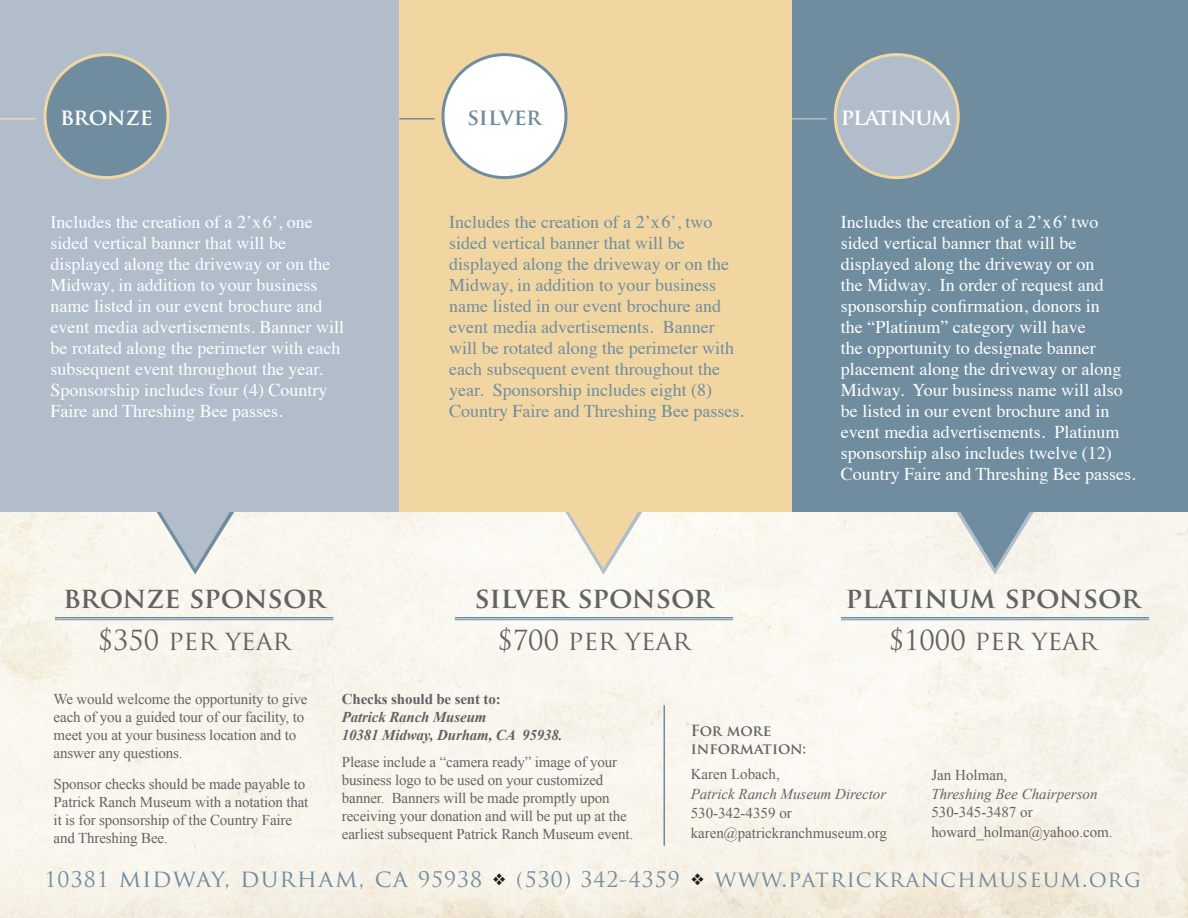
<style>
.page{position:relative;width:1188px;height:918px;background:#fff}
.page>*{position:absolute;margin:0;border:0;box-sizing:border-box;transform-origin:0 0}
.t1{font:700 28.5px "Trajan Pro";color:#636366}
.t2{font:700 28.5px "Trajan Pro";letter-spacing:-.02em;color:#636366}
.t3{font:27px "Trajan Pro";color:#636366}
.t4{font:22.5px "Trajan Pro";letter-spacing:.05em;color:#708d9f}
.t5{font:700 22.5px "Trajan Pro";letter-spacing:-.045em;color:#fff}
.t6{font:700 22.5px "Trajan Pro";letter-spacing:-.02em;color:#708d9f}
.t7{font:18px/21px "Times";color:#fff}
.t8{font:18px/21px "Times";color:#708d9f}
.t9{font:15px/18px "Times New Roman";letter-spacing:-.01em;color:#636366}
.t10{font:italic 15px "Times New Roman";color:#636366}
.t11{font:italic 700 15px/18px "Times New Roman";letter-spacing:-.01em;color:#636366}
.t12{font:700 15px "Times New Roman";letter-spacing:-.01em;color:#636366}
.t13{font:700 15px/18px "Trajan Pro";color:#636366}
.s1{font-size:21px}
.s2{font-size:24px}
.s3{color:#231f20}
</style>
<div class="page">
<img style="left:0;top:511px;width:1188px;height:407px">
<hr style="left:55px;top:617px;width:278px;height:1px;background:#708d9f">
<hr style="left:55px;top:619px;width:278px;height:1px;background:#708d9f">
<hr style="left:455px;top:617px;width:278px;height:1px;background:#708d9f">
<hr style="left:455px;top:619px;width:278px;height:1px;background:#708d9f">
<hr style="left:841px;top:617px;width:308px;height:1px;background:#708d9f">
<hr style="left:841px;top:619px;width:308px;height:1px;background:#708d9f">
<div style="left:0;top:0;width:400px;height:511px;background:#b1bdcb"></div>
<div style="left:400px;top:0;width:394px;height:511px;background:#f1d6a1"></div>
<div style="left:792px;top:0;width:396px;height:511px;background:#708d9f"></div>
<svg style="left:156px;top:511px;width:79px;height:64px"></svg>
<svg style="left:564px;top:511px;width:80px;height:64px"></svg>
<svg style="left:956px;top:511px;width:79px;height:64px;background:#b9c4c8"></svg>
<hr style="left:0;top:118px;width:37px;height:2px;background:#f1d6a1">
<hr style="left:399px;top:118px;width:36px;height:2px;background:#708d9f">
<hr style="left:792px;top:118px;width:35px;height:2px;background:#b1bdcb">
<div style="left:45px;top:55px;width:123px;height:123px;background:#708d9f;border-radius:50%"></div>
<div style="left:44px;top:53px;width:126px;height:126px;border:3px solid #f1d6a1;border-radius:50%"></div>
<div style="left:443px;top:55px;width:123px;height:123px;background:#fff;border-radius:50%"></div>
<div style="left:442px;top:53px;width:125px;height:126px;border:3px solid #708d9f;border-radius:50%"></div>
<div style="left:835px;top:55px;width:123px;height:123px;background:#b1bdcb;border-radius:50%"></div>
<div style="left:834px;top:53px;width:126px;height:126px;border:3px solid #f1d6a1;border-radius:50%"></div>
<hr style="left:664px;top:705px;width:1px;height:141px;background:#708d9f">
<p class="t5" style="left:60px;top:102px;width:94px">bronze</p>
<p class="t6" style="left:467px;top:102px;width:76px">silver</p>
<p class="t5" style="left:841px;top:102px;width:113px">platinum</p>
<p class="t7" style="left:51px;top:210px;width:295px">Includes the creation of a 2’x6’, one sided vertical banner that will be displayed along the driveway or on the Midway, in addition to your business name listed in our event brochure and event media advertisements. Banner will be rotated along the perimeter with each subsequent event throughout the year.<br>Sponsorship includes four (4) Country Faire and Threshing Bee passes.</p>
<p class="t8" style="left:449px;top:210px;width:296px">Includes the creation of a 2’x6’, two sided vertical banner that will be displayed along the driveway or on the Midway, in addition to your business name listed in our event brochure and event media advertisements. Banner will be rotated along the perimeter with each subsequent event throughout the year. Sponsorship includes eight (8)<br>Country Faire and Threshing Bee passes.</p>
<p class="t7" style="left:841px;top:210px;width:296px">Includes the creation of a 2’x6’ two sided vertical banner that will be displayed along the driveway or on<br>the Midway. In order of request and sponsorship confirmation, donors in<br>the “Platinum” category will have<br>the opportunity to designate banner placement along the driveway or along Midway. Your business name will also be listed in our event brochure and in event media advertisements. Platinum sponsorship also includes twelve (12)<br>Country Faire and Threshing Bee passes.</p>
<h1 class="t1" style="left:63px;top:580px;width:264px">bronze sponsor</h1>
<h2 class="t3" style="left:98px;top:623px;width:195px">$350 PER YEAR</h2>
<h1 class="t2" style="left:475px;top:580px;width:240px">silver sponsor</h1>
<h2 class="t3" style="left:497px;top:623px;width:195px">$700 PER YEAR</h2>
<h1 class="t1" style="left:845px;top:580px;width:297px">platinum sponsor</h1>
<h2 class="t3" style="left:889px;top:623px;width:210px">$1000 PER YEAR</h2>
<p class="t9" style="left:54px;top:690px;width:255px">We would welcome the opportunity to give each of you a guided tour of our facility, to meet you at your business location and to answer any questions.</p>
<p class="t9" style="left:54px;top:775px;width:256px">Sponsor checks should be made payable to Patrick Ranch Museum with a notation that it is for sponsorship of the Country Faire and Threshing Bee.</p>
<p class="t12" style="left:342px;top:688px;width:160px">Checks should be sent to:</p>
<p class="t11" style="left:342px;top:707px;width:222px">Patrick Ranch Museum<br>10381 Midway, Durham, CA 95938.</p>
<p class="t9" style="left:342px;top:752px;width:293px">Please include a “camera ready” image of your business logo to be used on your customized banner. Banners will be made promptly upon receiving your donation and will be put up at the earliest subsequent Patrick Ranch Museum event.</p>
<p class="t13" style="left:691px;top:722px;width:117px">For more information:</p>
<p class="t9" style="left:691px;top:765px;width:91px">Karen Lobach,</p>
<p class="t10" style="left:691px;top:783px;width:197px">Patrick Ranch Museum Director</p>
<p class="t9" style="left:691px;top:803px;width:198px;line-height:19.5px">530-342-4359 or karen@patrickranchmuseum.org</p>
<p class="t4" style="left:45px;top:864px;width:1098px"><span class="s1">10381</span> <span class="s2">MIDWAY, DURHAM, CA</span> <span class="s1">95938</span> <span class="s3">❖</span> <span class="s1">(530) 342-4359</span> <span class="s3">❖</span> WWW.PATRICKRANCHMUSEUM.ORG</p>
<p class="t9" style="left:931px;top:766px;width:77px">Jan Holman,</p>
<p class="t10" style="left:931px;top:784px;width:168px">Threshing Bee Chairperson</p>
<p class="t9" style="left:931px;top:802px;width:183px;line-height:19.5px">530-345-3487 or howard_holman@yahoo.com.</p>
</div>
